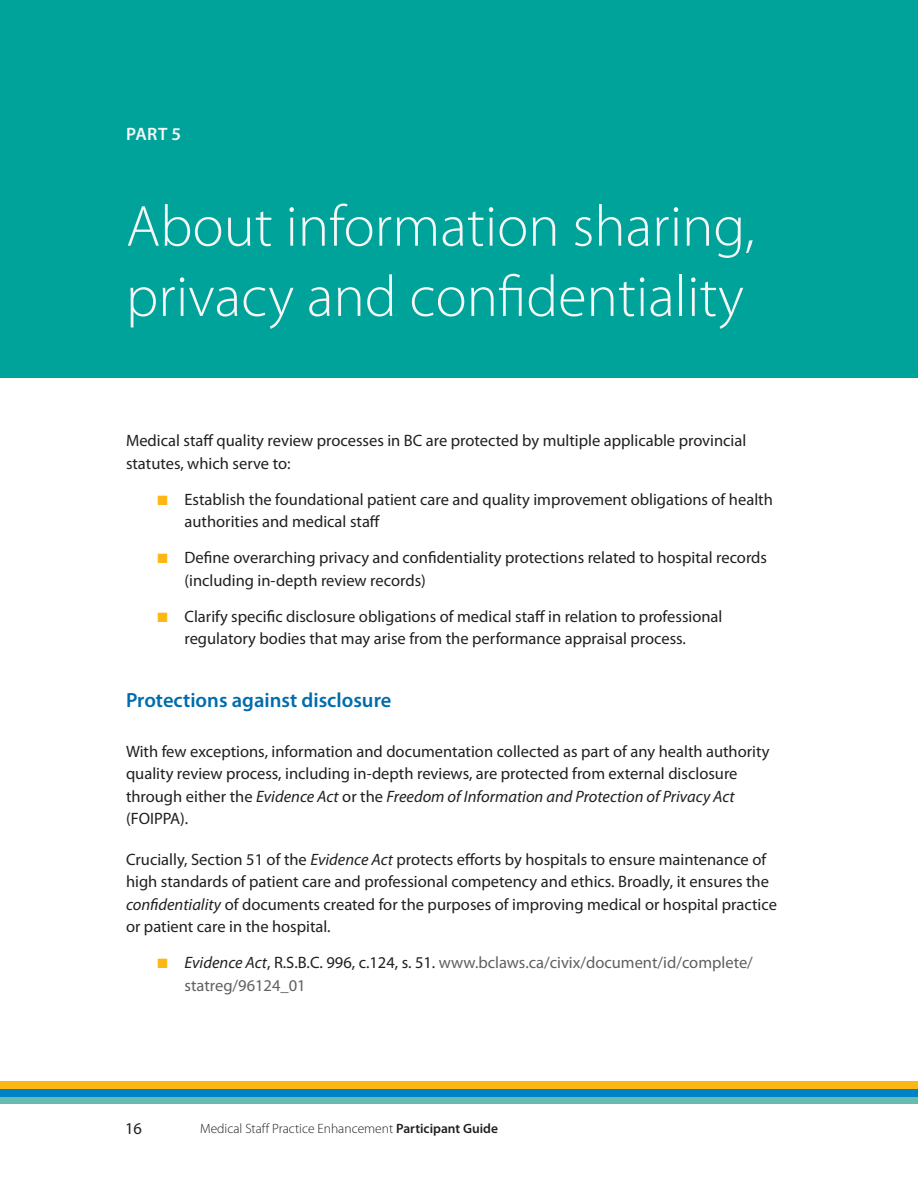
<style>
.page{position:relative;width:918px;height:1188px;background:#fff}
.page>*{position:absolute;margin:0;border:0;box-sizing:border-box;transform-origin:0 0}
.t1{font:300 58.5px/70.2px "Myriad Pro";color:#f6f6f7}
.t2{font:600 20.55px "Myriad Pro";color:#006cac}
.t3{font:600 18px "Myriad Pro";color:#f6f6f7}
.t4{font:16.5px/22.5px "Myriad Pro";color:#231f20}
.t5{font:16.5px/22.5px "Myriad Pro";color:#5f6062}
.t6{font:300 13.5px "Myriad Pro";color:#231f20}
.s1{color:#fdb714}
.s2{font-style:italic}
.s3{font-style:italic;color:#231f20}
.s4{color:#231f20}
.s5{font-weight:600}
</style>
<div class="page">
<div style="left:0;top:1096px;width:918px;height:7px;background:#67bbb0"></div>
<div style="left:0;top:1089px;width:918px;height:7px;background:#0082c7"></div>
<div style="left:0;top:1082px;width:918px;height:7px;background:#fdb714"></div>
<div style="left:0;top:0;width:918px;height:378px;background:#00a39a"></div>
<p class="t3" style="left:126px;top:123px;width:57px">PART 5</p>
<h1 class="t1" style="left:126px;top:192px;width:630px">About information sharing, privacy and confidentiality</h1>
<p class="t4" style="left:126px;top:430px;width:622px">Medical staff quality review processes in BC are protected by multiple applicable provincial statutes, which serve to:</p>
<p class="t4" style="left:184px;top:488px;width:590px;text-indent:-27px"><span class="s1">■</span> Establish the foundational patient care and quality improvement obligations of health authorities and medical staff</p>
<p class="t4" style="left:184px;top:547px;width:584px;text-indent:-27px"><span class="s1">■</span> Define overarching privacy and confidentiality protections related to hospital records (including in-depth review records)</p>
<p class="t4" style="left:158px;top:605px;width:566px;text-align:center"><span class="s1">■</span> Clarify specific disclosure obligations of medical staff in relation to professional regulatory bodies that may arise from the performance appraisal process.</p>
<p class="t2" style="left:126px;top:689px;width:267px">Protections against disclosure</p>
<p class="t4" style="left:126px;top:740px;width:645px">With few exceptions, information and documentation collected as part of any health authority quality review process, including in-depth reviews, are protected from external disclosure through either the <span class="s2">Evidence Act</span> or the <span class="s2">Freedom of Information and Protection of Privacy Act </span>(FOIPPA).</p>
<p class="t4" style="left:126px;top:848px;width:652px">Crucially, Section 51 of the <span class="s2">Evidence Act</span> protects efforts by hospitals to ensure maintenance of high standards of patient care and professional competency and ethics. Broadly, it ensures the <span class="s2">confidentiality</span> of documents created for the purposes of improving medical or hospital practice or patient care in the hospital.</p>
<p class="t5" style="left:184px;top:952px;width:570px;text-indent:-27px"><span class="s1">■</span> <span class="s3">Evidence Act</span><span class="s4">, R.S.B.C. 996, c.124, s. 51.</span> www.bclaws.ca/civix/document/id/complete/ statreg/96124_01</p>
<p class="t4" style="left:125px;top:1117px;width:18px">16</p>
<p class="t6" style="left:200px;top:1121px;width:299px">Medical Staff Practice Enhancement <span class="s5">Participant Guide</span></p>
</div>
